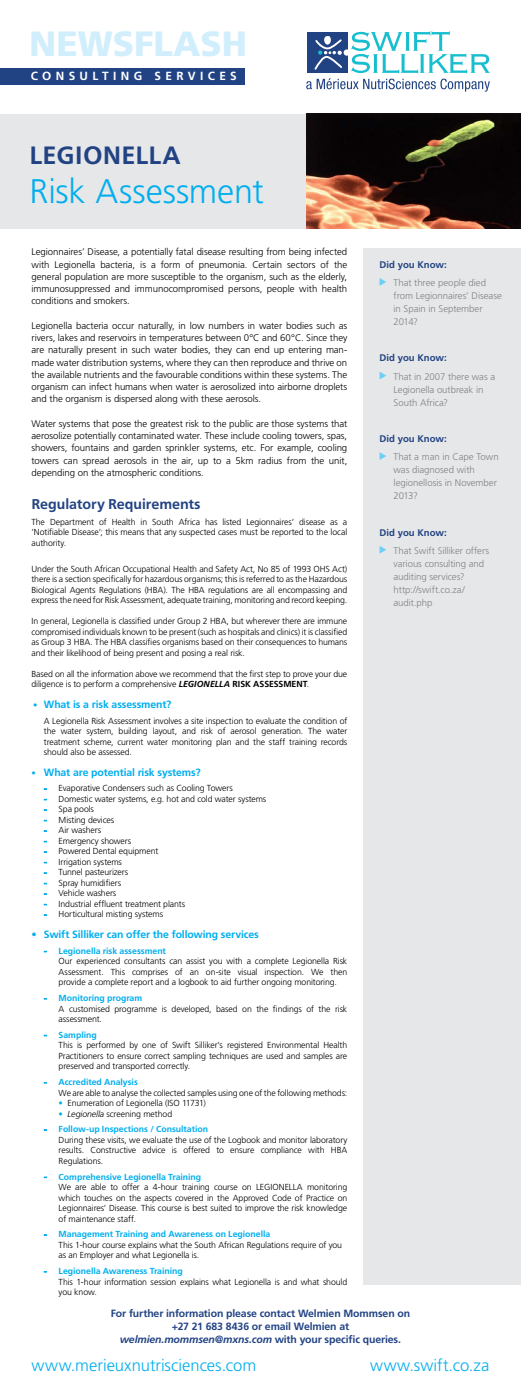
<style>
.page{position:relative;width:521px;height:1389px;background:#fff}
.page>*{position:absolute;margin:0;border:0;box-sizing:border-box;transform-origin:0 0}
.t1{font:900 35px "Frutiger";color:#d1eefc}
.t2{font:300 34.12px "Frutiger";letter-spacing:-.005em;color:#00aeef}
.t3{font:26.25px "Frutiger Bld";letter-spacing:.005em;color:#224383}
.t4{font:300 16.62px "Frutiger";color:#00aeef}
.t5{font:14.88px "Frutiger Bld";color:#224383}
.t6{font:700 11.81px "Frutiger";letter-spacing:.37em;color:#fff}
.t7{font:700 10.5px/13.1px "Frutiger LT Std";letter-spacing:-.01em;color:#224383;text-align:center}
.t8{font:700 10.5px "Frutiger LT Std";letter-spacing:-.015em;color:#00aeef}
.t9{font:300 9.62px/12.2px "Frutiger LT Std";letter-spacing:-.005em;color:#000;text-align:justify}
.t10{font:300 9.62px/13.1px "Frutiger LT Std";letter-spacing:-.005em;color:#808285}
.t11{font:700 9.62px "Frutiger LT Std";color:#224383}
.t12{font:300 8.75px/10.5px "Frutiger LT Std";letter-spacing:-.01em;color:#000}
.s1{font-weight:700;font-style:italic}
.s2{font-weight:700}
.s3{font-size:8.75px}
.s4{color:#00aeef}
.s5{font-weight:700;color:#00aeef}
.s6{font-style:italic}
</style>
<div class="page">
<div style="left:0;top:114px;width:521px;height:115px;background:#e6e7e8"></div>
<svg style="left:306px;top:31px;width:184px;height:61px"></svg>
<div style="left:363px;top:248px;width:158px;height:1037px;background:#e6e7e8"></div>
<svg style="left:379px;top:278px;width:7px;height:8px"></svg>
<svg style="left:379px;top:372px;width:7px;height:7px"></svg>
<svg style="left:379px;top:452px;width:7px;height:8px"></svg>
<svg style="left:379px;top:546px;width:7px;height:8px"></svg>
<img style="left:306px;top:114px;width:215px;height:115px">
<div style="left:0;top:68px;width:244px;height:17px;background:#224383"></div>
<h1 class="t1" style="left:29px;top:23px;width:219px">NEWSFLASH</h1>
<h3 class="t6" style="left:31px;top:69px;width:208px">CONSULTING SERVICES</h3>
<h3 class="t3" style="left:30px;top:138px;width:153px">LEGIONELLA</h3>
<h2 class="t2" style="left:30px;top:172px;width:236px">Risk Assessment</h2>
<p class="t9" style="left:32px;top:246px;width:317px">Legionnaires’ Disease, a potentially fatal disease resulting from being infected with Legionella bacteria, is a form of pneumonia. Certain sectors of the general population are more susceptible to the organism, such as the elderly, immunosuppressed and immunocompromised persons, people with health conditions and smokers.</p>
<p class="t9" style="left:32px;top:320px;width:317px">Legionella bacteria occur naturally, in low numbers in water bodies such as rivers, lakes and reservoirs in temperatures between 0°C and 60°C. Since they are naturally present in such water bodies, they can end up entering man&shy;made water distribution systems, where they can then reproduce and thrive on the available nutrients and the favourable conditions within these systems. The organism can infect humans when water is aerosolized into airborne droplets and the organism is dispersed along with these aerosols.</p>
<p class="t9" style="left:32px;top:418px;width:317px">Water systems that pose the greatest risk to the public are those systems that aerosolize potentially contaminated water. These include cooling towers, spas, showers, fountains and garden sprinkler systems, etc. For example, cooling towers can spread aerosols in the air, up to a 5km radius from the unit, depending on the atmospheric conditions.</p>
<h3 class="t5" style="left:32px;top:494px;width:171px">Regulatory Requirements</h3>
<p class="t12" style="left:32px;top:516px;width:317px;text-align:justify">The Department of Health in South Africa has listed Legionnaires’ disease as a ‘Notifiable Disease’; this means that any suspected cases must be reported to the local authority.</p>
<p class="t12" style="left:32px;top:563px;width:317px;text-align:justify">Under the South African Occupational Health and Safety Act, No 85 of 1993 OHS Act) there is a section specifically for hazardous organisms; this is referred to as the Hazardous Biological Agents Regulations (HBA). The HBA regulations are all encompassing and express the need for Risk Assessment, adequate training, monitoring and record keeping.</p>
<p class="t12" style="left:32px;top:616px;width:317px;text-align:justify">In general, Legionella is classified under Group 2 HBA, but wherever there are immune compromised individuals known to be present (such as hospitals and clinics) it is classified as Group 3 HBA. The HBA classifies organisms based on their consequences to humans and their likelihood of being present and posing a real risk.</p>
<p class="t12" style="left:32px;top:668px;width:317px">Based on all the information above we recommend that the first step to prove your due diligence is to perform a comprehensive <span class="s1">LEGIONELLA</span> <span class="s2">RISK ASSESSMENT</span>.</p>
<p class="t8" style="left:33px;top:698px;width:140px"><span class="s3">•</span> What is a risk assessment?</p>
<p class="t12" style="left:44px;top:715px;width:305px;text-align:justify">A Legionella Risk Assessment involves a site inspection to evaluate the condition of the water system, building layout, and risk of aerosol generation. The water treatment scheme, current water monitoring plan and the staff training records should also be assessed.</p>
<p class="t8" style="left:32px;top:766px;width:171px"><span class="s3">•</span> What are potential risk systems?</p>
<p class="t12" style="left:44px;top:783px;width:190px"><span class="s4">-</span> Evaporative Condensers such as Cooling Towers</p>
<p class="t12" style="left:44px;top:794px;width:224px"><span class="s4">-</span> Domestic water systems, e.g. hot and cold water systems</p>
<p class="t12" style="left:44px;top:804px;width:52px"><span class="s4">-</span> Spa pools</p>
<p class="t12" style="left:44px;top:815px;width:72px"><span class="s4">-</span> Misting devices</p>
<p class="t12" style="left:44px;top:825px;width:59px"><span class="s4">-</span> Air washers</p>
<p class="t12" style="left:44px;top:836px;width:89px"><span class="s4">-</span> Emergency showers</p>
<p class="t12" style="left:44px;top:846px;width:116px"><span class="s4">-</span> Powered Dental equipment</p>
<p class="t12" style="left:44px;top:857px;width:80px"><span class="s4">-</span> Irrigation systems</p>
<p class="t12" style="left:44px;top:867px;width:86px"><span class="s4">-</span> Tunnel pasteurizers</p>
<p class="t12" style="left:44px;top:878px;width:79px"><span class="s4">-</span> Spray humidifiers</p>
<p class="t12" style="left:44px;top:888px;width:74px"><span class="s4">-</span> Vehicle washers</p>
<p class="t12" style="left:44px;top:899px;width:143px"><span class="s4">-</span> Industrial effluent treatment plants</p>
<p class="t12" style="left:44px;top:909px;width:121px"><span class="s4">-</span> Horticultural misting systems</p>
<p class="t8" style="left:32px;top:929px;width:229px">• Swift Silliker can offer the following services</p>
<p class="t12" style="left:59px;top:946px;width:290px;text-indent:-15px"><span class="s4">-</span> <span class="s5">Legionella risk assessment<br></span>Our experienced consultants can assist you with a complete Legionella Risk Assessment. This comprises of an on-site visual inspection. We then provide a complete report and a logbook to aid further ongoing monitoring.</p>
<p class="t12" style="left:59px;top:993px;width:290px;text-indent:-15px"><span class="s4">-</span> <span class="s5">Monitoring program<br></span>A customised programme is developed, based on the findings of the risk assessment.</p>
<p class="t12" style="left:59px;top:1030px;width:290px;text-indent:-15px"><span class="s4">-</span> <span class="s5">Sampling<br></span>This is performed by one of Swift Silliker’s registered Environmental Health Practitioners to ensure correct sampling techniques are used and samples are preserved and transported correctly.</p>
<p class="t12" style="left:59px;top:1077px;width:290px;text-indent:-15px"><span class="s4">-</span> <span class="s5">Accredited Analysis<br></span>We are able to analyse the collected samples using one of the following methods:</p>
<p class="t12" style="left:59px;top:1098px;width:149px"><span class="s4">•</span> Enumeration of Legionella (ISO 11731)</p>
<p class="t12" style="left:59px;top:1109px;width:115px"><span class="s4">•</span> <span class="s6">Legionella</span> screening method</p>
<p class="t12" style="left:59px;top:1124px;width:290px;text-indent:-15px"><span class="s4">-</span> <span class="s5">Follow-up Inspections / Consultation<br></span>During these visits, we evaluate the use of the Logbook and monitor laboratory results. Constructive advice is offered to ensure compliance with HBA Regulations.</p>
<p class="t12" style="left:59px;top:1172px;width:290px;text-indent:-15px"><span class="s4">-</span> <span class="s5">Comprehensive Legionella Training<br></span>We are able to offer a 4-hour training course on LEGIONELLA monitoring which touches on the aspects covered in the Approved Code of Practice on Legionnaires’ Disease. This course is best suited to improve the risk knowledge of maintenance staff.</p>
<p class="t12" style="left:59px;top:1229px;width:285px;text-indent:-15px"><span class="s4">-</span> <span class="s5">Management Training and Awareness on Legionella<br></span>This 1-hour course explains what the South African Regulations require of you as an Employer and what Legionella is.</p>
<p class="t12" style="left:59px;top:1266px;width:290px;text-indent:-15px"><span class="s4">-</span> <span class="s5">Legionella Awareness Training<br></span>This 1-hour information session explains what Legionella is and what should you know.</p>
<p class="t11" style="left:379px;top:259px;width:69px">Did you Know:</p>
<p class="t10" style="left:393px;top:276px;width:110px">That three people died from Legionnaires’ Disease in Spain in September<br>2014?</p>
<p class="t11" style="left:379px;top:352px;width:69px">Did you Know:</p>
<p class="t10" style="left:393px;top:370px;width:103px">That in 2007 there was a<br>Legionella outbreak in<br>South Africa?</p>
<p class="t11" style="left:379px;top:433px;width:69px">Did you Know:</p>
<p class="t10" style="left:393px;top:450px;width:107px">That a man in Cape Town was diagnosed with legionellosis in November<br>2013?</p>
<p class="t11" style="left:379px;top:527px;width:69px">Did you Know:</p>
<p class="t10" style="left:393px;top:544px;width:97px">That Swift Silliker offers various consulting and auditing services? http://swift.co.za/ audit.php</p>
<p class="t7" style="left:111px;top:1307px;width:301px">For further information please contact Welmien Mommsen on +27 21 683 8436 or email Welmien at <span class="s6">welmien.mommsen@mxns.com</span> with your specific queries.</p>
<h3 class="t4" style="left:32px;top:1355px;width:226px">www.merieuxnutrisciences.com</h3>
<h3 class="t4" style="left:370px;top:1355px;width:121px">www.swift.co.za</h3>
</div>
